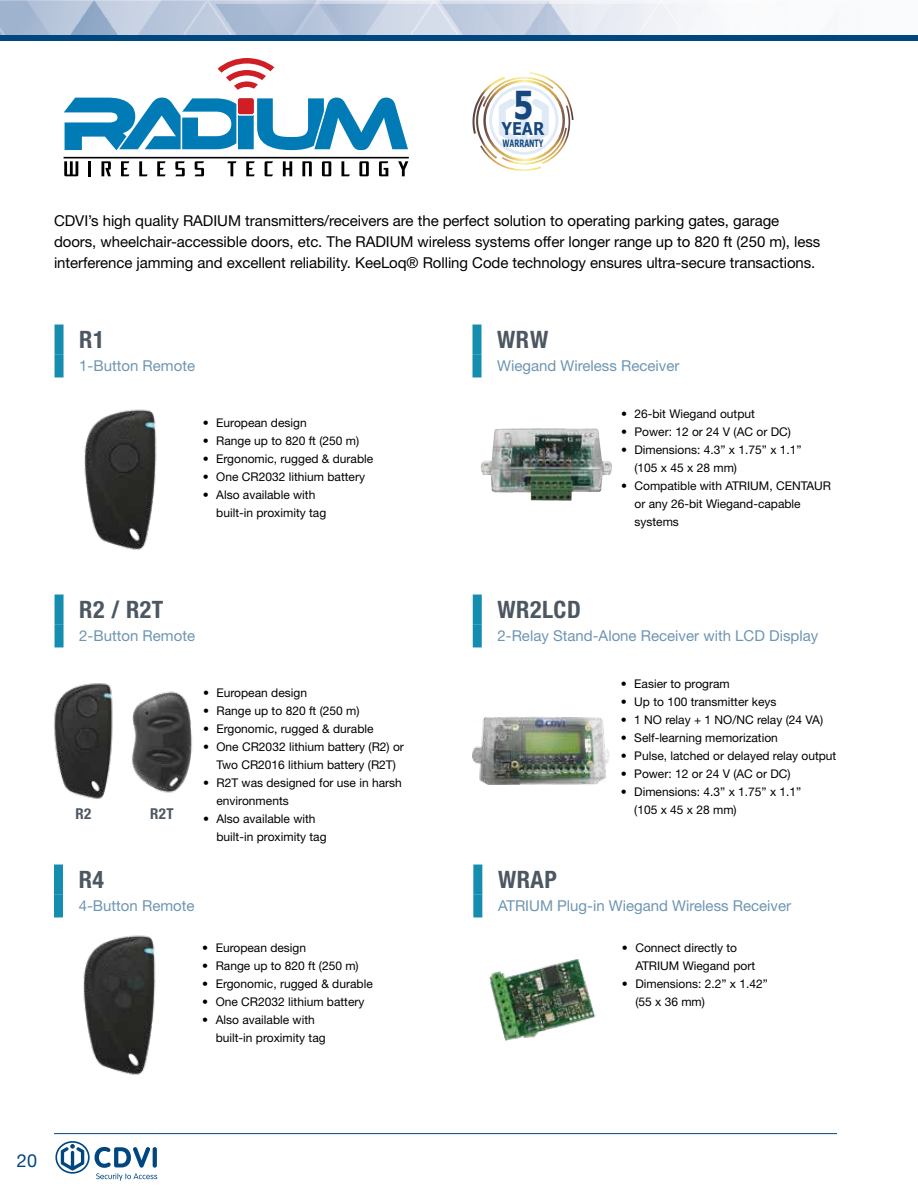
<style>
.page{position:relative;width:918px;height:1188px;background:#fff}
.page>*{position:absolute;margin:0;border:0;box-sizing:border-box;transform-origin:0 0}
.t1{font:700 condensed 24px "Helvetica Neue LT Std";letter-spacing:.02em;color:#4d5762}
.t2{font:18px "Helvetica Neue LT Std";color:#00467f}
.t3{font:700 17.55px "Verdana";color:#14487e;scale:.82 1}
.t4{font:15px/21px "Helvetica Neue LT Std";letter-spacing:-.005em;color:#000}
.t5{font:15px "Helvetica Neue LT Std";color:#6e95b2}
.t6{font:700 condensed 15px "Helvetica Neue LT Std";color:#4d5762}
.t7{font:12px/18px "Helvetica Neue LT Std";color:#000}
.t8{font:700 10.05px "Verdana";color:#14487e;scale:.62 1}
</style>
<div class="page">
<hr style="left:54px;top:1133px;width:783px;height:1px;background:#00467f">
<svg style="left:55px;top:1141px;width:102px;height:40px"></svg>
<svg style="left:153px;top:1147px;width:4px;height:21px"></svg>
<img style="left:473px;top:716px;width:137px;height:68px">
<img style="left:481px;top:428px;width:131px;height:73px">
<img style="left:84px;top:409px;width:73px;height:141px">
<img style="left:54px;top:683px;width:59px;height:116px">
<img style="left:83px;top:935px;width:73px;height:140px">
<img style="left:489px;top:959px;width:107px;height:82px">
<img style="left:131px;top:691px;width:61px;height:102px">
<img style="left:0;top:0;width:706px;height:35px">
<div style="left:0;top:35px;width:918px;height:5px;background:#00467f"></div>
<svg style="left:64px;top:161px;width:14px;height:15px"></svg>
<hr style="left:88px;top:161px;width:3px;height:15px;background:#000">
<svg style="left:101px;top:161px;width:10px;height:15px"></svg>
<svg style="left:121px;top:161px;width:8px;height:15px"></svg>
<svg style="left:139px;top:161px;width:9px;height:15px"></svg>
<svg style="left:157px;top:161px;width:9px;height:15px"></svg>
<svg style="left:175px;top:161px;width:10px;height:15px"></svg>
<svg style="left:195px;top:161px;width:9px;height:15px"></svg>
<svg style="left:227px;top:161px;width:10px;height:15px"></svg>
<svg style="left:246px;top:161px;width:9px;height:15px"></svg>
<svg style="left:265px;top:161px;width:8px;height:15px"></svg>
<svg style="left:283px;top:161px;width:9px;height:15px"></svg>
<svg style="left:302px;top:161px;width:10px;height:15px"></svg>
<svg style="left:322px;top:161px;width:9px;height:15px"></svg>
<svg style="left:341px;top:161px;width:9px;height:15px"></svg>
<svg style="left:359px;top:161px;width:10px;height:15px"></svg>
<svg style="left:379px;top:161px;width:9px;height:15px"></svg>
<svg style="left:398px;top:161px;width:10px;height:15px"></svg>
<hr style="left:64px;top:157px;width:345px;height:1px;background:#000">
<svg style="left:218px;top:58px;width:56px;height:32px"></svg>
<svg style="left:64px;top:98px;width:344px;height:53px"></svg>
<svg style="left:472px;top:72px;width:102px;height:99px"></svg>
<div style="left:55px;top:325px;width:9px;height:30px;background:#158daf"></div>
<div style="left:55px;top:355px;width:9px;height:22px;background:#158daf"></div>
<div style="left:54px;top:865px;width:9px;height:30px;background:#158daf"></div>
<div style="left:54px;top:895px;width:9px;height:22px;background:#158daf"></div>
<div style="left:473px;top:595px;width:9px;height:30px;background:#158daf"></div>
<div style="left:473px;top:625px;width:9px;height:22px;background:#158daf"></div>
<div style="left:55px;top:595px;width:9px;height:30px;background:#158daf"></div>
<div style="left:55px;top:625px;width:9px;height:22px;background:#158daf"></div>
<div style="left:473px;top:865px;width:9px;height:30px;background:#158daf"></div>
<div style="left:473px;top:895px;width:9px;height:22px;background:#158daf"></div>
<div style="left:472px;top:325px;width:10px;height:30px;background:#158daf"></div>
<div style="left:472px;top:355px;width:10px;height:22px;background:#158daf"></div>
<h3 class="t3" style="left:501px;top:117px;width:54px">YEAR<sup>5</sup></h3>
<p class="t8" style="left:503px;top:136px;width:68px">WARRANTY</p>
<p class="t4" style="left:54px;top:210px;width:768px">CDVI’s high quality RADIUM transmitters/receivers are the perfect solution to operating parking gates, garage doors, wheelchair-accessible doors, etc. The RADIUM wireless systems offer longer range up to 820 ft (250 m), less interference jamming and excellent reliability. KeeLoq® Rolling Code technology ensures ultra-secure transactions.</p>
<h1 class="t1" style="left:79px;top:325px;width:27px">R1</h1>
<p class="t5" style="left:79px;top:357px;width:117px">1-Button Remote</p>
<h1 class="t1" style="left:497px;top:325px;width:53px">WRW</h1>
<p class="t5" style="left:497px;top:357px;width:184px">Wiegand Wireless Receiver</p>
<p class="t7" style="left:203px;top:413px;width:105px">• European design</p>
<p class="t7" style="left:203px;top:431px;width:158px">• Range up to 820 ft (250 m)</p>
<p class="t7" style="left:203px;top:449px;width:172px">• Ergonomic, rugged &amp; durable</p>
<p class="t7" style="left:203px;top:467px;width:164px">• One CR2032 lithium battery</p>
<p class="t7" style="left:216px;top:485px;width:112px;text-indent:-14px">• Also available with built-in proximity tag</p>
<p class="t7" style="left:621px;top:405px;width:135px">• 26-bit Wiegand output</p>
<p class="t7" style="left:621px;top:423px;width:171px">• Power: 12 or 24 V (AC or DC)</p>
<p class="t7" style="left:635px;top:441px;width:169px;text-indent:-14px">• Dimensions: 4.3” x 1.75” x 1.1” (105 x 45 x 28 mm)</p>
<p class="t7" style="left:635px;top:477px;width:198px;text-indent:-14px">• Compatible with ATRIUM, CENTAUR or any 26-bit Wiegand-capable systems</p>
<h1 class="t1" style="left:79px;top:595px;width:86px">R2 / R2T</h1>
<p class="t5" style="left:79px;top:627px;width:117px">2-Button Remote</p>
<h1 class="t1" style="left:498px;top:595px;width:85px">WR2LCD</h1>
<p class="t5" style="left:498px;top:627px;width:322px">2-Relay Stand-Alone Receiver with LCD Display</p>
<p class="t6" style="left:75px;top:804px;width:17px">R2</p>
<p class="t6" style="left:150px;top:804px;width:25px">R2T</p>
<p class="t7" style="left:203px;top:683px;width:105px">• European design</p>
<p class="t7" style="left:203px;top:701px;width:158px">• Range up to 820 ft (250 m)</p>
<p class="t7" style="left:203px;top:719px;width:172px">• Ergonomic, rugged &amp; durable</p>
<p class="t7" style="left:203px;top:737px;width:202px;text-align:center">• One CR2032 lithium battery (R2) or<br>Two CR2016 lithium battery (R2T)</p>
<p class="t7" style="left:217px;top:773px;width:187px;text-indent:-14px">• R2T was designed for use in harsh environments</p>
<p class="t7" style="left:217px;top:809px;width:112px;text-indent:-14px">• Also available with built-in proximity tag</p>
<p class="t7" style="left:621px;top:675px;width:111px">• Easier to program</p>
<p class="t7" style="left:621px;top:693px;width:157px">• Up to 100 transmitter keys</p>
<p class="t7" style="left:621px;top:711px;width:204px">• 1 NO relay + 1 NO/NC relay (24 VA)</p>
<p class="t7" style="left:621px;top:729px;width:159px">• Self-learning memorization</p>
<p class="t7" style="left:621px;top:747px;width:217px">• Pulse, latched or delayed relay output</p>
<p class="t7" style="left:621px;top:765px;width:171px">• Power: 12 or 24 V (AC or DC)</p>
<p class="t7" style="left:634px;top:783px;width:169px;text-indent:-14px">• Dimensions: 4.3” x 1.75” x 1.1” (105 x 45 x 28 mm)</p>
<h1 class="t1" style="left:79px;top:865px;width:27px">R4</h1>
<p class="t5" style="left:79px;top:897px;width:117px">4-Button Remote</p>
<h1 class="t1" style="left:498px;top:865px;width:60px">WRAP</h1>
<p class="t5" style="left:498px;top:897px;width:295px">ATRIUM Plug-in Wiegand Wireless Receiver</p>
<p class="t7" style="left:202px;top:939px;width:105px">• European design</p>
<p class="t7" style="left:202px;top:957px;width:158px">• Range up to 820 ft (250 m)</p>
<p class="t7" style="left:202px;top:975px;width:172px">• Ergonomic, rugged &amp; durable</p>
<p class="t7" style="left:202px;top:993px;width:164px">• One CR2032 lithium battery</p>
<p class="t7" style="left:216px;top:1011px;width:112px;text-indent:-14px">• Also available with built-in proximity tag</p>
<p class="t7" style="left:635px;top:939px;width:121px;text-indent:-14px">• Connect directly to<br>ATRIUM Wiegand port</p>
<p class="t7" style="left:635px;top:975px;width:134px;text-indent:-14px">• Dimensions: 2.2” x 1.42” (55 x 36 mm)</p>
<h2 class="t2" style="left:17px;top:1150px;width:22px">20</h2>
</div>
